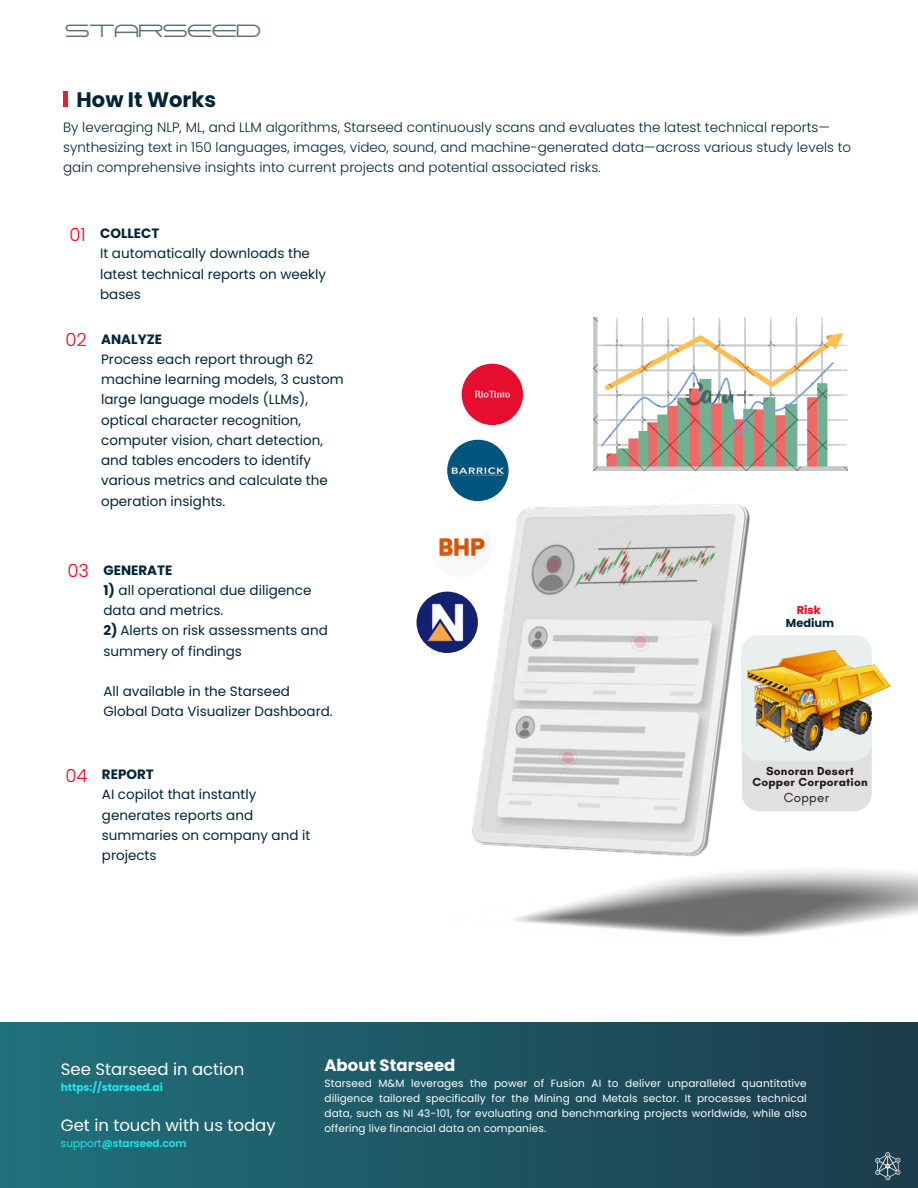
<style>
.page{position:relative;width:918px;height:1188px;background:#fff}
.page>*{position:absolute;margin:0;border:0;box-sizing:border-box;transform-origin:0 0}
.t1{font:700 21px "Poppins";color:#012538}
.t2{font:300 18px "Poppins";color:#fa0017}
.t3{font:18px "starseed ai";letter-spacing:-.14em;color:#5b6f77}
.t4{font:16.5px "Poppins";color:#fff}
.t5{font:700 16.5px "Poppins";color:#fff}
.t6{font:13.5px/20.2px "Poppins";color:#002539}
.t7{font:300 13.5px/20.2px "Poppins";color:#012538}
.t8{font:700 13.5px "Poppins";color:#002539}
.t9{font:13.35px "Glacial Indifference";letter-spacing:.02em;color:#23151b}
.t10{font:700 11.85px/10.8px "Glacial Indifference";letter-spacing:.02em;color:#23151b;text-align:center}
.t11{font:700 11.4px/13.4px "Poppins";color:#002539;text-align:center}
.t12{font:10.5px/14.9px "Poppins";letter-spacing:.01em;color:#fff;text-align:justify}
.t13{font:600 10.5px "Poppins";color:#24e4eb}
.t14{font:700 10.5px "Poppins";color:#24e4eb}
.s1{font-weight:700}
.s2{color:#fa0017}
.s3{font-weight:400}
</style>
<div class="page">
<img style="left:447px;top:476px;width:470px;height:461px">
<svg style="left:556px;top:748px;width:21px;height:34px"></svg>
<svg style="left:544px;top:477px;width:169px;height:98px"></svg>
<svg style="left:631px;top:632px;width:102px;height:19px"></svg>
<hr style="left:63px;top:92px;width:4px;height:15px;background:#e61e2f">
<div style="left:0;top:1023px;width:918px;height:165px;background:linear-gradient(to right,#20717c,#1c3b4a)"></div>
<img style="left:574px;top:496px;width:144px;height:144px">
<img style="left:593px;top:318px;width:255px;height:153px">
<img style="left:874px;top:1151px;width:27px;height:30px">
<img style="left:462px;top:364px;width:61px;height:61px;border-radius:31px">
<img style="left:447px;top:440px;width:62px;height:61px;border-radius:31px">
<img style="left:431px;top:516px;width:61px;height:61px;border-radius:31px">
<img style="left:417px;top:592px;width:61px;height:61px;border-radius:31px">
<div style="left:742px;top:693px;width:130px;height:118px;background:#e0e0e0;border-radius:18px"></div>
<div style="left:741px;top:635px;width:131px;height:126px;background:#e9eeef;border-radius:18px"></div>
<img style="left:748px;top:650px;width:143px;height:100px">
<p class="t3" style="left:64px;top:19px;width:200px">STARSEED</p>
<p class="t1" style="left:77px;top:85px;width:141px">How It Works</p>
<p class="t7" style="left:63px;top:117px;width:790px">By leveraging NLP, ML, and LLM algorithms, Starseed continuously scans and evaluates the latest technical reports— synthesizing text in 150 languages, images, video, sound, and machine-generated data—across various study levels to gain comprehensive insights into current projects and potential associated risks.</p>
<h4 class="t2" style="left:69px;top:222px;width:18px">01</h4>
<p class="t6" style="left:100px;top:223px;width:227px"><span class="s1">COLLECT<br></span>It automatically downloads the latest technical reports on weekly bases</p>
<h3 class="t2" style="left:65px;top:327px;width:23px">02</h3>
<p class="t6" style="left:101px;top:329px;width:244px"><span class="s1">ANALYZE<br></span>Process each report through 62 machine learning models, 3 custom large language models (LLMs), optical character recognition, computer vision, chart detection, and tables encoders to identify various metrics and calculate the operation insights.</p>
<p class="t2" style="left:67px;top:558px;width:23px">03</p>
<p class="t8" style="left:103px;top:560px;width:71px">GENERATE</p>
<p class="t6" style="left:103px;top:580px;width:209px"><span class="s1">1)</span> all operational due diligence data and metrics.</p>
<p class="t6" style="left:103px;top:620px;width:226px"><span class="s1">2)</span> Alerts on risk assessments and summery of findings</p>
<p class="t6" style="left:103px;top:681px;width:231px">All available in the Starseed<br>Global Data Visualizer Dashboard.</p>
<p class="t11" style="left:786px;top:603px;width:50px"><span class="s2">Risk<br></span>Medium</p>
<h4 class="t2" style="left:65px;top:763px;width:24px">04</h4>
<p class="t6" style="left:102px;top:764px;width:210px"><span class="s1">REPORT<br></span>AI copilot that instantly generates reports and summaries on company and it projects</p>
<p class="t10" style="left:752px;top:765px;width:117px">Sonoran Desert<br>Copper Corporation</p>
<p class="t9" style="left:784px;top:789px;width:47px">Copper</p>
<h3 class="t4" style="left:61px;top:1058px;width:185px">See Starseed in action</h3>
<p class="t14" style="left:61px;top:1080px;width:103px">https://starseed.ai</p>
<h3 class="t4" style="left:61px;top:1114px;width:216px">Get in touch with us today</h3>
<h3 class="t13" style="left:61px;top:1136px;width:127px"><span class="s3">support</span>@starseed.com</h3>
<p class="t5" style="left:325px;top:1053px;width:132px">About Starseed</p>
<h3 class="t12" style="left:325px;top:1076px;width:484px">Starseed M&amp;M leverages the power of Fusion AI to deliver unparalleled quantitative diligence tailored specifically for the Mining and Metals sector. It processes technical data, such as NI 43-101, for evaluating and benchmarking projects worldwide, while also offering live financial data on companies.</h3>
</div>
